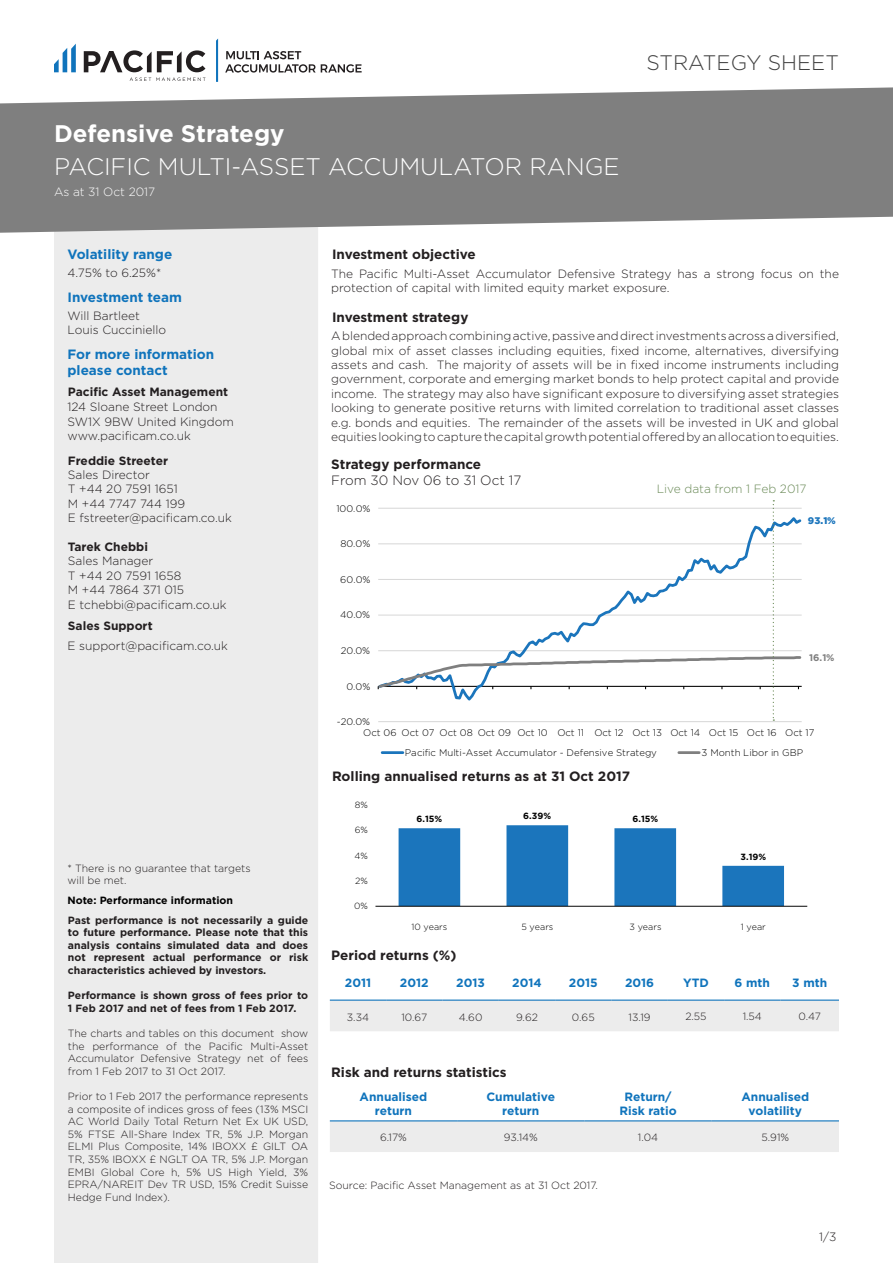
<style>
.page{position:relative;width:893px;height:1263px;background:#fff}
.page>*{position:absolute;margin:0;border:0;box-sizing:border-box;transform-origin:0 0}
.t1{font:300 24px "Gotham";color:#fff}
.t2{font:700 24px "Gotham";color:#fff}
.t3{font:300 21px "Gotham";color:#404040}
.t4{font:700 13.5px "Gotham";color:#231f20}
.t5{font:700 13.5px/16.2px "Gotham";color:#1074bc}
.t6{font:300 13.5px "Gotham";color:#231f20}
.t7{font:300 12px/14.4px "Gotham";color:#231f20;text-align:justify}
.t8{font:700 12px/14.4px "Gotham";color:#1074bc;text-align:center}
.t9{font:700 12px "Gotham";color:#231f20}
.t10{font:300 12px "Gotham";color:#698956}
.t11{font:300 12px "Gotham";color:#fff}
.t12{font:300 12px "Gotham";color:#231f20}
.t13{font:300 10.5px/12.6px "Gotham";color:#231f20;text-align:justify}
.t14{font:700 10.5px/12.6px "Gotham";color:#231f20;text-align:justify}
.t15{font:700 10.5px "Gotham";color:#000}
.t16{font:300 9.6px/19.8px "Gotham";color:#000}
.t17{font:900 9.6px "Gotham";color:#1b75bc}
.t18{font:700 9.6px "Gotham";color:#7f7f7f}
.t19{font:300 9px "Gotham";letter-spacing:.005em;color:#000}
.t20{font:700 9px "Gotham";letter-spacing:-.015em;color:#000}
</style>
<div class="page">
<div style="left:54px;top:234px;width:264px;height:1029px;background:#ececec"></div>
<svg style="left:0;top:87px;width:893px;height:147px;background:#8e8e8e"></svg>
<svg style="left:216px;top:38px;width:2px;height:44px"></svg>
<svg style="left:54px;top:44px;width:22px;height:28px"></svg>
<svg style="left:84px;top:50px;width:121px;height:31px"></svg>
<svg style="left:225px;top:51px;width:137px;height:22px"></svg>
<hr style="left:378px;top:721px;width:424px;height:1px;background:#d9d9d9">
<hr style="left:382px;top:751px;width:21px;height:3px;background:#1b75bc">
<hr style="left:679px;top:751px;width:20px;height:3px;background:#7f7f7f">
<div style="left:330px;top:1001px;width:509px;height:30px;background:#ececec"></div>
<hr style="left:330px;top:999px;width:56px;height:2px;background:#1074bc">
<hr style="left:386px;top:999px;width:56px;height:2px;background:#1074bc">
<hr style="left:442px;top:999px;width:57px;height:2px;background:#1074bc">
<hr style="left:499px;top:999px;width:56px;height:2px;background:#1074bc">
<hr style="left:555px;top:999px;width:56px;height:2px;background:#1074bc">
<hr style="left:611px;top:999px;width:57px;height:2px;background:#1074bc">
<hr style="left:668px;top:999px;width:56px;height:2px;background:#1074bc">
<hr style="left:724px;top:999px;width:56px;height:2px;background:#1074bc">
<hr style="left:780px;top:999px;width:59px;height:2px;background:#1074bc">
<svg style="left:378px;top:500px;width:424px;height:221px"></svg>
<div style="left:330px;top:1121px;width:509px;height:31px;background:#ececec"></div>
<hr style="left:330px;top:1120px;width:127px;height:1px;background:#1074bc">
<hr style="left:457px;top:1120px;width:127px;height:1px;background:#1074bc">
<hr style="left:584px;top:1120px;width:128px;height:1px;background:#1074bc">
<hr style="left:712px;top:1120px;width:127px;height:1px;background:#1074bc">
<svg style="left:399px;top:825px;width:385px;height:81px"></svg>
<hr style="left:375px;top:906px;width:432px;height:1px;background:#000">
<p class="t2" style="left:54px;top:119px;width:232px">Defensive Strategy</p>
<p class="t1" style="left:54px;top:151px;width:567px">PACIFIC MULTI-ASSET ACCUMULATOR RANGE</p>
<p class="t11" style="left:54px;top:184px;width:103px">As at 31 Oct 2017</p>
<h2 class="t3" style="left:646px;top:49px;width:194px">STRATEGY SHEET</h2>
<p class="t5" style="left:68px;top:246px;width:106px">Volatility range</p>
<p class="t7" style="left:68px;top:265px;width:95px">4.75% to 6.25%*</p>
<p class="t5" style="left:68px;top:289px;width:116px">Investment team</p>
<p class="t7" style="left:68px;top:308px;width:74px">Will Bartleet</p>
<p class="t7" style="left:68px;top:322px;width:100px">Louis Cucciniello</p>
<p class="t5" style="left:68px;top:345px;width:148px">For more information please contact</p>
<p class="t7" style="left:68px;top:399px;width:152px">124 Sloane Street London</p>
<p class="t7" style="left:68px;top:414px;width:168px">SW1X 9BW United Kingdom</p>
<p class="t7" style="left:68px;top:428px;width:125px">www.pacificam.co.uk</p>
<p class="t9" style="left:68px;top:385px;width:162px">Pacific Asset Management</p>
<p class="t9" style="left:68px;top:453px;width:102px">Freddie Streeter</p>
<p class="t7" style="left:68px;top:467px;width:83px">Sales Director</p>
<p class="t7" style="left:68px;top:482px;width:111px">T +44 20 7591 1651</p>
<p class="t7" style="left:68px;top:496px;width:119px">M +44 7747 744 199</p>
<p class="t7" style="left:68px;top:510px;width:165px">E fstreeter@pacificam.co.uk</p>
<p class="t9" style="left:68px;top:540px;width:82px">Tarek Chebbi</p>
<p class="t7" style="left:68px;top:554px;width:87px">Sales Manager</p>
<p class="t7" style="left:68px;top:568px;width:115px">T +44 20 7591 1658</p>
<p class="t7" style="left:68px;top:582px;width:118px">M +44 7864 371 015</p>
<p class="t7" style="left:68px;top:597px;width:160px">E tchebbi@pacificam.co.uk</p>
<p class="t7" style="left:68px;top:638px;width:162px">E support@pacificam.co.uk</p>
<p class="t9" style="left:68px;top:619px;width:86px">Sales Support</p>
<p class="t13" style="left:68px;top:862px;width:185px;line-height:12px">* There is no guarantee that targets will be met.</p>
<p class="t15" style="left:68px;top:895px;width:167px">Note: Performance information</p>
<p class="t14" style="left:68px;top:913px;width:242px">Past performance is not necessarily a guide to future performance. Please note that this analysis contains simulated data and does not represent actual performance or risk characteristics achieved by investors.</p>
<p class="t14" style="left:68px;top:989px;width:242px">Performance is shown gross of fees prior to<br>1 Feb 2017 and net of fees from 1 Feb 2017.</p>
<p class="t13" style="left:68px;top:1027px;width:242px">The charts and tables on this document show the performance of the Pacific Multi-Asset Accumulator Defensive Strategy net of fees from 1 Feb 2017 to 31 Oct 2017.</p>
<p class="t13" style="left:68px;top:1090px;width:242px">Prior to 1 Feb 2017 the performance represents a composite of indices gross of fees (13% MSCI AC World Daily Total Return Net Ex UK USD, 5% FTSE All-Share Index TR, 5% J.P. Morgan ELMI Plus Composite, 14% IBOXX £ GILT OA TR, 35% IBOXX £ NGLT OA TR, 5% J.P. Morgan EMBI Global Core h, 5% US High Yield, 3% EPRA/NAREIT Dev TR USD, 15% Credit Suisse Hedge Fund Index).</p>
<p class="t4" style="left:332px;top:247px;width:145px">Investment objective</p>
<p class="t7" style="left:331px;top:266px;width:509px">The Pacific Multi-Asset Accumulator Defensive Strategy has a strong focus on the protection of capital with limited equity market exposure.</p>
<p class="t4" style="left:332px;top:309px;width:138px">Investment strategy</p>
<p class="t7" style="left:331px;top:328px;width:509px">A blended approach combining active, passive and direct investments across a diversified, global mix of asset classes including equities, fixed income, alternatives, diversifying assets and cash. The majority of assets will be in fixed income instruments including government, corporate and emerging market bonds to help protect capital and provide income. The strategy may also have significant exposure to diversifying asset strategies looking to generate positive returns with limited correlation to traditional asset classes e.g. bonds and equities. The remainder of the assets will be invested in UK and global equities looking to capture the capital growth potential offered by an allocation to equities.</p>
<p class="t4" style="left:331px;top:456px;width:152px">Strategy performance</p>
<p class="t6" style="left:331px;top:472px;width:192px">From 30 Nov 06 to 31 Oct 17</p>
<p class="t10" style="left:657px;top:481px;width:151px">Live data from 1 Feb 2017</p>
<p class="t16" style="left:336px;top:498px;width:36px">100.0%</p>
<p class="t16" style="left:340px;top:534px;width:32px">80.0%</p>
<p class="t16" style="left:340px;top:569px;width:32px">60.0%</p>
<p class="t16" style="left:340px;top:605px;width:32px">40.0%</p>
<p class="t16" style="left:341px;top:640px;width:31px">20.0%</p>
<p class="t16" style="left:346px;top:676px;width:26px">0.0%</p>
<p class="t16" style="left:337px;top:711px;width:35px">-20.0%</p>
<p class="t17" style="left:808px;top:515px;width:29px">93.1%</p>
<p class="t18" style="left:809px;top:652px;width:27px">16.1%</p>
<p class="t16" style="left:405px;top:722px;width:411px;text-indent:-42px">Oct 06 Oct 07 Oct 08 Oct 09 Oct 10 Oct 11 Oct 12 Oct 13 Oct 14 Oct 15 Oct 16 Oct 17<br>Pacific Multi-Asset Accumulator - Defensive Strategy</p>
<p class="t16" style="left:701px;top:742px;width:103px">3 Month Libor in GBP</p>
<p class="t4" style="left:332px;top:768px;width:300px">Rolling annualised returns as at 31 Oct 2017</p>
<p class="t19" style="left:355px;top:799px;width:15px">8%</p>
<p class="t19" style="left:355px;top:824px;width:15px">6%</p>
<p class="t19" style="left:355px;top:850px;width:15px">4%</p>
<p class="t19" style="left:355px;top:875px;width:14px">2%</p>
<p class="t19" style="left:354px;top:900px;width:15px">0%</p>
<p class="t20" style="left:417px;top:814px;width:27px">6.15%</p>
<p class="t20" style="left:523px;top:811px;width:30px">6.39%</p>
<p class="t20" style="left:632px;top:814px;width:27px">6.15%</p>
<p class="t20" style="left:740px;top:851px;width:27px">3.19%</p>
<p class="t19" style="left:411px;top:921px;width:37px">10 years</p>
<p class="t19" style="left:521px;top:921px;width:33px">5 years</p>
<p class="t19" style="left:629px;top:921px;width:34px">3 years</p>
<p class="t19" style="left:741px;top:921px;width:26px">1 year</p>
<p class="t4" style="left:331px;top:947px;width:127px">Period returns (%)</p>
<p class="t8" style="left:345px;top:975px;width:28px">2011</p>
<p class="t8" style="left:400px;top:975px;width:30px">2012</p>
<p class="t8" style="left:456px;top:975px;width:30px">2013</p>
<p class="t8" style="left:512px;top:975px;width:31px">2014</p>
<p class="t8" style="left:569px;top:975px;width:30px">2015</p>
<p class="t8" style="left:625px;top:975px;width:31px">2016</p>
<p class="t8" style="left:683px;top:975px;width:27px">YTD</p>
<p class="t8" style="left:735px;top:975px;width:37px">6 mth</p>
<p class="t8" style="left:792px;top:975px;width:36px">3 mth</p>
<p class="t13" style="left:347px;top:1010px;width:24px">3.34</p>
<p class="t13" style="left:401px;top:1010px;width:27px">10.67</p>
<p class="t13" style="left:459px;top:1010px;width:25px">4.60</p>
<p class="t13" style="left:516px;top:1010px;width:23px">9.62</p>
<p class="t13" style="left:572px;top:1010px;width:24px">0.65</p>
<p class="t13" style="left:629px;top:1010px;width:24px">13.19</p>
<p class="t13" style="left:685px;top:1010px;width:23px">2.55</p>
<p class="t13" style="left:743px;top:1010px;width:21px">1.54</p>
<p class="t13" style="left:798px;top:1010px;width:24px">0.47</p>
<p class="t4" style="left:331px;top:1064px;width:177px">Risk and returns statistics</p>
<p class="t8" style="left:360px;top:1089px;width:69px">Annualised return</p>
<p class="t8" style="left:486px;top:1089px;width:70px">Cumulative return</p>
<p class="t8" style="left:619px;top:1089px;width:59px">Return/<br>Risk ratio</p>
<p class="t8" style="left:741px;top:1089px;width:69px">Annualised volatility</p>
<p class="t13" style="left:380px;top:1131px;width:28px">6.17%</p>
<p class="t13" style="left:504px;top:1131px;width:36px">93.14%</p>
<p class="t13" style="left:638px;top:1131px;width:22px">1.04</p>
<p class="t13" style="left:761px;top:1131px;width:29px">5.91%</p>
<p class="t13" style="left:329px;top:1179px;width:270px">Source: Pacific Asset Management as at 31 Oct 2017.</p>
<p class="t12" style="left:819px;top:1230px;width:19px">1/3</p>
</div>
